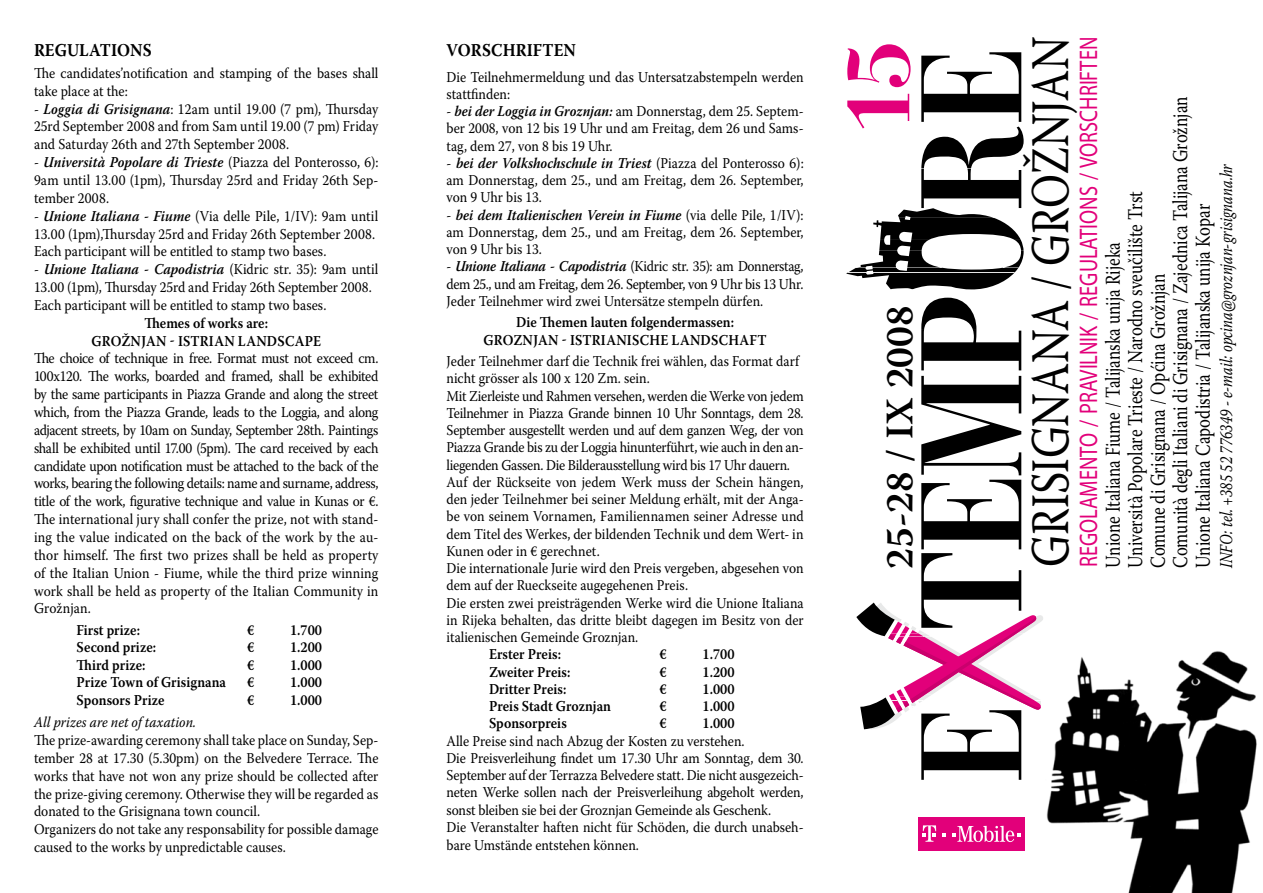
<style>
.page{position:relative;width:1263px;height:893px;background:#fff}
.page>*{position:absolute;margin:0;border:0;box-sizing:border-box;transform-origin:0 0}
.t1{font:54px "Warnock Pro";letter-spacing:-.01em;color:#000;scale:.8 1}
.t2{font:600 39px "Warnock Pro";color:#000}
.t3{font:25.5px "Myriad Pro";color:#e2007a;scale:.8 1}
.t4{font:21px/22.5px "Warnock Pro";color:#000;scale:.8 1}
.t5{font:italic 18px "Warnock Pro";color:#000;scale:.8 1}
.t6{font:700 18px "Warnock Pro";letter-spacing:.005em;color:#000;scale:.9 1}
.t7{font:15px/17.9px "Warnock Pro";color:#000;scale:.9 1}
.t8{font:600 15px/17.9px "Warnock Pro";letter-spacing:.01em;color:#000;text-align:center;scale:.9 1}
.t9{font:italic 15px "Warnock Pro";color:#000;scale:.9 1}
.s1{font-weight:600;font-style:italic}
</style>
<div class="page">
<svg style="left:921px;top:298px;width:100px;height:72px"></svg>
<svg style="left:856px;top:376px;width:187px;height:403px"></svg>
<svg style="left:846px;top:44px;width:177px;height:246px"></svg>
<img style="left:1041px;top:640px;width:216px;height:253px">
<div style="left:919px;top:817px;width:105px;height:33px;background:#e2007a"></div>
<svg style="left:923px;top:825px;width:13px;height:17px"></svg>
<svg style="left:953px;top:826px;width:67px;height:16px"></svg>
<p class="t6" style="left:34px;top:39px;width:132px">REGULATIONS</p>
<p class="t7" style="left:34px;top:64px;width:384px">The candidates’notification and stamping of the bases shall take place at the:</p>
<p class="t7" style="left:34px;top:99px;width:384px;text-align:justify">- <span class="s1">Loggia di Grisignana</span>: 12am until 19.00 (7 pm), Thursday 25rd September 2008 and from Sam until 19.00 (7 pm) Friday and Saturday 26th and 27th September 2008.</p>
<p class="t7" style="left:34px;top:153px;width:384px;text-align:justify">- <span class="s1">Università Popolare di Trieste</span> (Piazza del Ponterosso, 6):<br>9am until 13.00 (1pm), Thursday 25rd and Friday 26th Sep&shy;tember 2008.</p>
<p class="t7" style="left:34px;top:207px;width:384px">- <span class="s1">Unione Italiana - Fiume</span> (Via delle Pile, 1/IV): 9am until<br>13.00 (1pm),Thursday 25rd and Friday 26th September 2008.<br>Each participant will be entitled to stamp two bases.</p>
<p class="t7" style="left:34px;top:260px;width:384px">- <span class="s1">Unione Italiana - Capodistria</span> (Kidric str. 35): 9am until<br>13.00 (1pm), Thursday 25rd and Friday 26th September 2008.<br>Each participant will be entitled to stamp two bases.</p>
<p class="t8" style="left:91px;top:314px;width:257px">Themes of works are:<br>Grožnjan - Istrian Landscape</p>
<p class="t7" style="left:34px;top:349px;width:384px;text-align:justify">The choice of technique in free. Format must not exceed cm.<br>100x120. The works, boarded and framed, shall be exhibited by the same participants in Piazza Grande and along the street which, from the Piazza Grande, leads to the Loggia, and along adjacent streets, by 10am on Sunday, September 28th. Paintings shall be exhibited until 17.00 (5pm). The card received by each candidate upon notification must be attached to the back of the works, bearing the following details: name and surname, address, title of the work, figurative technique and value in Kunas or €.<br>The international jury shall confer the prize, not with stand&shy;ing the value indicated on the back of the work by the au&shy;thor himself. The first two prizes shall be held as property of the Italian Union - Fiume, while the third prize winning work shall be held as property of the Italian Community in Grožnjan.</p>
<p class="t8" style="left:77px;top:621px;width:72px">First prize:</p>
<p class="t8" style="left:247px;top:621px;width:9px">€</p>
<p class="t8" style="left:290px;top:621px;width:37px">1.700</p>
<p class="t8" style="left:77px;top:638px;width:90px">Second prize:</p>
<p class="t8" style="left:247px;top:638px;width:9px">€</p>
<p class="t8" style="left:290px;top:638px;width:37px">1.200</p>
<p class="t8" style="left:77px;top:656px;width:78px">Third prize:</p>
<p class="t8" style="left:247px;top:656px;width:9px">€</p>
<p class="t8" style="left:290px;top:656px;width:37px">1.000</p>
<p class="t8" style="left:77px;top:673px;width:168px">Prize Town of Grisignana</p>
<p class="t8" style="left:247px;top:673px;width:9px">€</p>
<p class="t8" style="left:290px;top:673px;width:37px">1.000</p>
<p class="t8" style="left:77px;top:691px;width:99px">Sponsors Prize</p>
<p class="t8" style="left:247px;top:691px;width:9px">€</p>
<p class="t8" style="left:290px;top:691px;width:37px">1.000</p>
<p class="t9" style="left:34px;top:713px;width:182px">All prizes are net of taxation.</p>
<p class="t7" style="left:34px;top:731px;width:384px">The prize-awarding ceremony shall take place on Sunday, Sep&shy;tember 28 at 17.30 (5.30pm) on the Belvedere Terrace. The works that have not won any prize should be collected after the prize-giving ceremony. Otherwise they will be regarded as donated to the Grisignana town council.<br>Organizers do not take any responsability for possible damage caused to the works by unpredictable causes.</p>
<p class="t6" style="left:446px;top:39px;width:145px">VORSCHRIFTEN</p>
<p class="t7" style="left:446px;top:68px;width:398px;line-height:17.2px">Die Teilnehmermeldung und das Untersatzabstempeln werden stattfinden:</p>
<p class="t7" style="left:446px;top:102px;width:398px;line-height:17.2px;text-align:justify">- <span class="s1">bei der Loggia in Groznjan:</span> am Donnerstag, dem 25. Septem&shy;ber 2008, von 12 bis 19 Uhr und am Freitag, dem 26 und Sams&shy;tag, dem 27, von 8 bis 19 Uhr.</p>
<p class="t7" style="left:446px;top:154px;width:398px;line-height:17.2px;text-align:justify">- <span class="s1">bei der Volkshochschule in Triest</span> (Piazza del Ponterosso 6): am Donnerstag, dem 25., und am Freitag, dem 26. September, von 9 Uhr bis 13.</p>
<p class="t7" style="left:446px;top:206px;width:398px;line-height:17.2px;text-align:justify">- <span class="s1">bei dem Italienischen Verein in Fiume</span> (via delle Pile, 1/IV): am Donnerstag, dem 25., und am Freitag, dem 26. September, von 9 Uhr bis 13.</p>
<p class="t7" style="left:446px;top:257px;width:398px;line-height:17.2px;text-align:justify">- <span class="s1">Unione Italiana - Capodistria</span> (Kidric str. 35): am Donnerstag, dem 25., und am Freitag, dem 26. September, von 9 Uhr bis 13 Uhr.<br>Jeder Teilnehmer wird zwei Untersätze stempeln dürfen.</p>
<p class="t8" style="left:483px;top:313px;width:316px;line-height:17.2px">Die Themen lauten folgendermassen:<br>Groznjan - Istrianische Landschaft</p>
<p class="t7" style="left:446px;top:352px;width:398px;line-height:17.2px">Jeder Teilnehmer darf die Technik frei wählen, das Format darf nicht grösser als 100 x 120 Zm. sein.<br>Mit Zierleiste und Rahmen versehen, werden die Werke von jedem Teilnehmer in Piazza Grande binnen 10 Uhr Sonntags, dem 28.<br>September ausgestellt werden und auf dem ganzen Weg, der von Piazza Grande bis zu der Loggia hinunterführt, wie auch in den an&shy;liegenden Gassen. Die Bilderausstellung wird bis 17 Uhr dauern.<br>Auf der Rückseite von jedem Werk muss der Schein hängen, den jeder Teilnehmer bei seiner Meldung erhält, mit der Anga&shy;be von seinem Vornamen, Familiennamen seiner Adresse und dem Titel des Werkes, der bildenden Technik und dem Wert- in Kunen oder in € gerechnet.<br>Die internationale Jurie wird den Preis vergeben, abgesehen von dem auf der Rueckseite augegehenen Preis.<br>Die ersten zwei preisträgenden Werke wird die Unione Italiana in Rijeka behalten, das dritte bleibt dagegen im Besitz von der italienischen Gemeinde Groznjan.</p>
<p class="t8" style="left:489px;top:645px;width:82px">Erster Preis:</p>
<p class="t8" style="left:659px;top:645px;width:9px">€</p>
<p class="t8" style="left:703px;top:645px;width:37px">1.700</p>
<p class="t8" style="left:489px;top:662px;width:92px">Zweiter Preis:</p>
<p class="t8" style="left:659px;top:662px;width:9px">€</p>
<p class="t8" style="left:703px;top:662px;width:37px">1.200</p>
<p class="t8" style="left:489px;top:680px;width:88px">Dritter Preis:</p>
<p class="t8" style="left:659px;top:680px;width:9px">€</p>
<p class="t8" style="left:703px;top:680px;width:37px">1.000</p>
<p class="t8" style="left:489px;top:697px;width:137px">Preis Stadt Groznjan</p>
<p class="t8" style="left:659px;top:697px;width:9px">€</p>
<p class="t8" style="left:703px;top:697px;width:37px">1.000</p>
<p class="t8" style="left:489px;top:714px;width:88px">Sponsorpreis</p>
<p class="t8" style="left:659px;top:714px;width:9px">€</p>
<p class="t8" style="left:703px;top:714px;width:37px">1.000</p>
<p class="t7" style="left:446px;top:732px;width:398px;line-height:17.4px">Alle Preise sind nach Abzug der Kosten zu verstehen.<br>Die Preisverleihung findet um 17.30 Uhr am Sonntag, dem 30.<br>September auf der Terrazza Belvedere statt. Die nicht ausgezeich&shy;neten Werke sollen nach der Preisverleihung abgeholt werden, sonst bleiben sie bei der Groznjan Gemeinde als Geschenk.<br>Die Veranstalter haften nicht für Schöden, die durch unabseh&shy;bare Umstände entstehen können.</p>
<h2 class="t2" style="left:876px;top:569px;width:265px;rotate:-90deg">25-28 / IX 2008</h2>
<h1 class="t1" style="left:1018px;top:567px;width:664px;rotate:-90deg">GRISIGNANA / GROŽNJAN</h1>
<h3 class="t3" style="left:1073px;top:567px;width:664px;rotate:-90deg">REGOLAMENTO / PRAVILNIK / REGULATIONS / VORSCHRIFTEN</h3>
<p class="t4" style="left:1101px;top:568px;width:591px;rotate:-90deg">Unione Italiana Fiume / Talijanska unija Rijeka<br>Università Popolare Trieste / Narodno sveučilište Trst<br>Comune di Grisignana / Općina Grožnjan<br>Comunità degli Italiani di Grisignana / Zajednica Talijana Grožnjan Unione Italiana Capodistria / Talijanska unija Kopar</p>
<p class="t5" style="left:1215px;top:568px;width:507px;rotate:-90deg">INFO: tel. +385 52 776349 - e-mail: opcina@groznjan-grisignana.hr</p>
</div>
